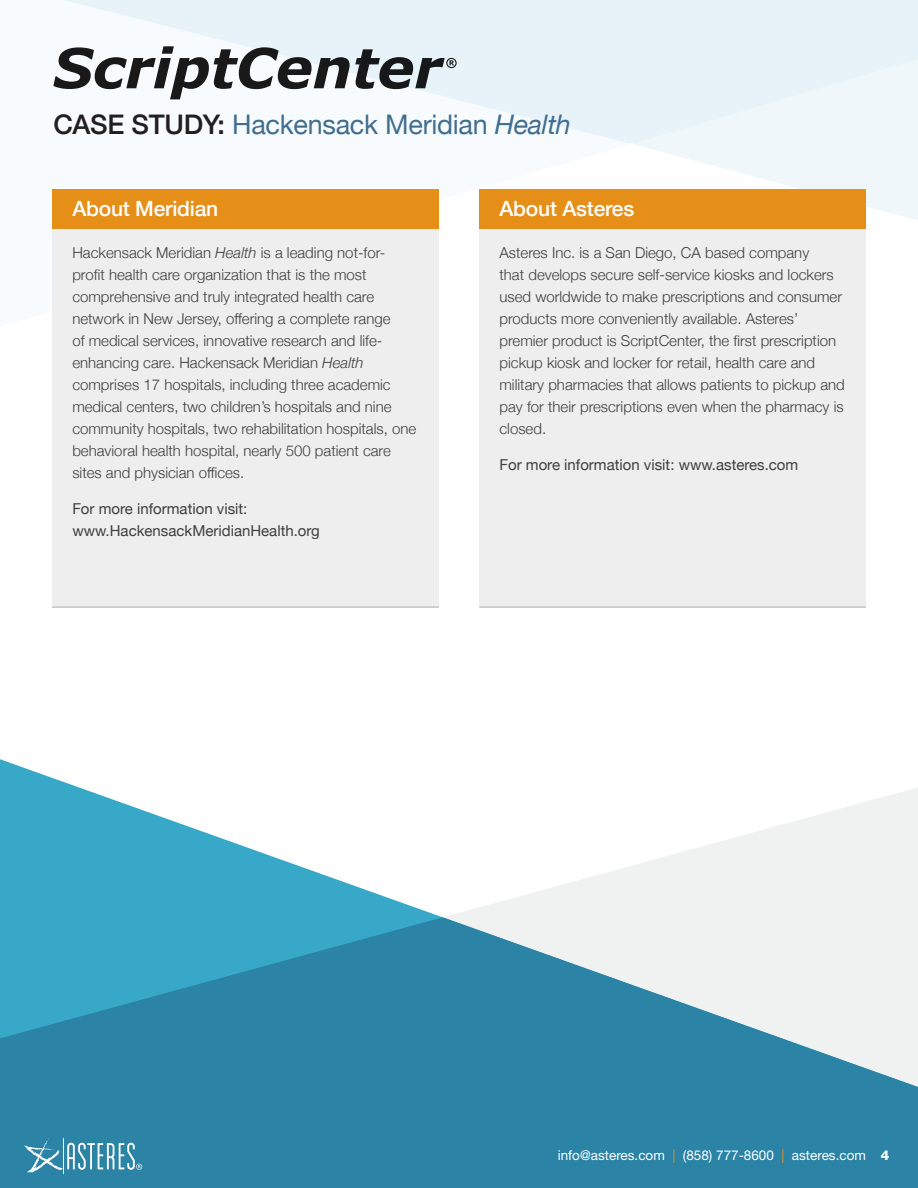
<style>
.page{position:relative;width:918px;height:1188px;background:#fff}
.page>*{position:absolute;margin:0;border:0;box-sizing:border-box;transform-origin:0 0}
.t1{font:27px "Helvetica Neue";letter-spacing:-.01em;color:#416e90}
.table_heading{font:500 21px "Helvetica Neue";letter-spacing:-.01em;color:#fff}
.Body{font:300 15px/22px "Helvetica Neue";color:#3e3e3f}
.Body-2{font:15px/22px "Helvetica Neue";color:#3e3e3f}
.t2{font:13.5px "Helvetica Neue";color:#fff}
.s1{font-weight:500;color:#231f20}
.s2{font-style:italic}
.s3{color:#e68f18}
.s4{font-weight:800}
</style>
<div class="page">
<svg style="left:0;top:759px;width:918px;height:158px"></svg>
<svg style="left:0;top:917px;width:918px;height:271px;fill:#2b83a6"></svg>
<div style="left:0;top:0;width:918px;height:143px;background:#e7f3f9"></div>
<svg style="left:634px;top:143px;width:284px;height:77px;fill:#eff7fb"></svg>
<svg style="left:0;top:0;width:625px;height:143px;fill:#f7fbfd"></svg>
<div style="left:52px;top:189px;width:387px;height:41px;background:#e68f18"></div>
<div style="left:52px;top:230px;width:387px;height:377px;background:#eeeeef"></div>
<hr style="left:52px;top:607px;width:387px;height:1px;background:#a8a9ad">
<div style="left:479px;top:189px;width:387px;height:41px;background:#e68f18"></div>
<div style="left:479px;top:230px;width:387px;height:377px;background:#eeeeef"></div>
<hr style="left:479px;top:607px;width:387px;height:1px;background:#a8a9ad">
<svg style="left:24px;top:1138px;width:118px;height:34px;background:#579db8"></svg>
<hr style="left:63px;top:1138px;width:1px;height:36px;background:#fff">
<img style="left:53px;top:46px;width:360px;height:43px">
<svg style="left:446px;top:58px;width:11px;height:10px"></svg>
<h1 class="t1" style="left:53px;top:105px;width:519px"><span class="s1">CASE STUDY:</span> Hackensack Meridian <span class="s2">Health</span></h1>
<p class="table_heading" style="left:72px;top:192px;width:147px">About Meridian</p>
<p class="Body" style="left:72px;top:240px;width:345px">Hackensack Meridian <span class="s2">Health</span> is a leading not-for&shy;profit health care organization that is the most comprehensive and truly integrated health care network in New Jersey, offering a complete range<br>of medical services, innovative research and life&shy;enhancing care. Hackensack Meridian <span class="s2">Health </span>comprises 17 hospitals, including three academic medical centers, two children’s hospitals and nine community hospitals, two rehabilitation hospitals, one behavioral health hospital, nearly 500 patient care sites and physician offices.</p>
<p class="Body-2" style="left:72px;top:498px;width:249px">For more information visit: www.HackensackMeridianHealth.org</p>
<p class="table_heading" style="left:500px;top:192px;width:136px">About Asteres</p>
<p class="Body" style="left:500px;top:240px;width:347px">Asteres Inc. is a San Diego, CA based company<br>that develops secure self-service kiosks and lockers used worldwide to make prescriptions and consumer products more conveniently available. Asteres’ premier product is ScriptCenter, the first prescription pickup kiosk and locker for retail, health care and military pharmacies that allows patients to pickup and pay for their prescriptions even when the pharmacy is closed.</p>
<p class="Body-2" style="left:500px;top:454px;width:300px">For more information visit: www.asteres.com</p>
<p class="t2" style="left:558px;top:1147px;width:333px">info@asteres.com <span class="s3">|</span> (858) 777-8600 <span class="s3">|</span> asteres.com <span class="s4">4</span></p>
</div>
